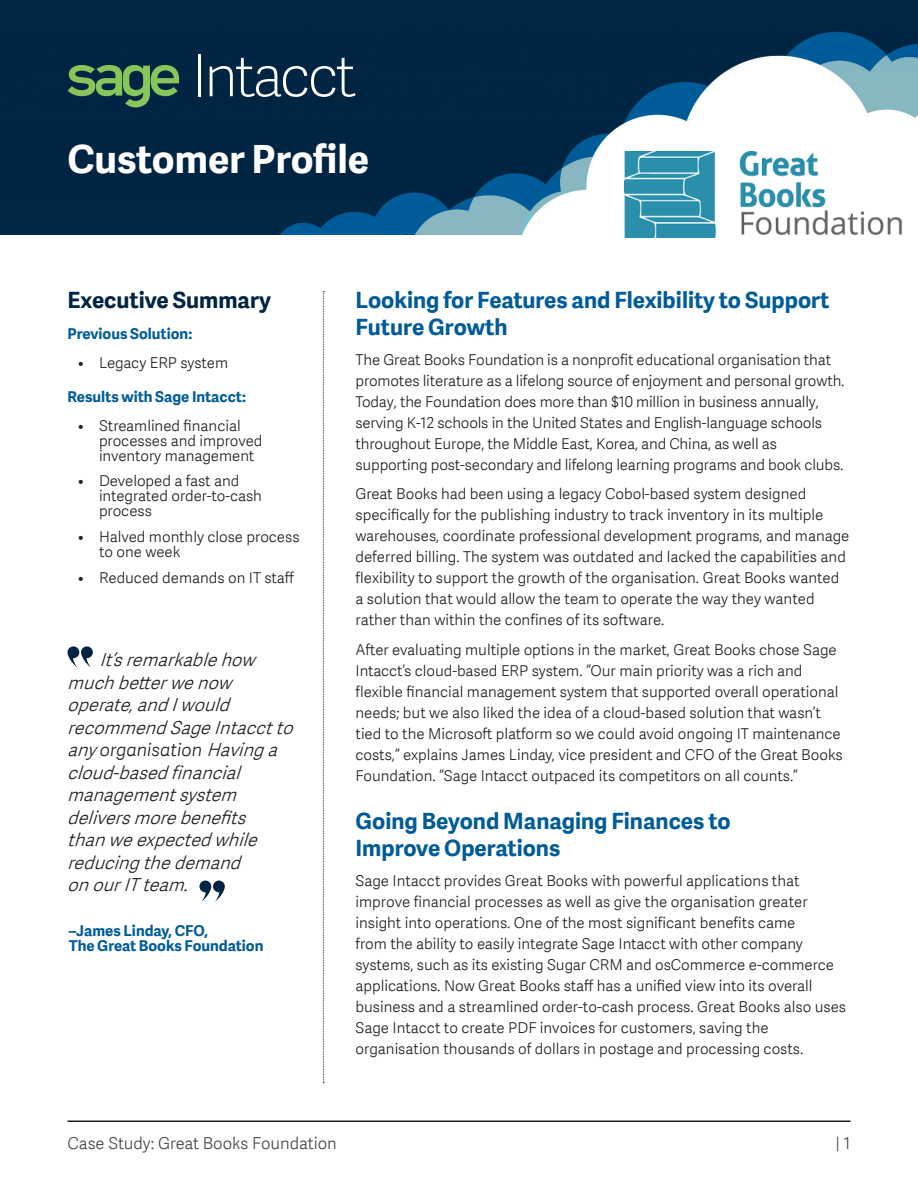
<style>
.page{position:relative;width:918px;height:1188px;background:#fff}
.page>*{position:absolute;margin:0;border:0;box-sizing:border-box;transform-origin:0 0}
.t1{font:700 39px "Adelle Sans SAGE";color:#fff}
.body_Copy_New{font:700 22.5px/27px "Adelle Sans SAGE";color:#005c98}
.LHS_Head{font:700 22.5px "Adelle Sans SAGE";color:#002442}
.Author{font:italic 18px/22.5px "Adelle Sans SAGE Lt";color:#231f20}
.Bottom_doc_title{font:16.5px "Adelle Sans SAGE Lt";color:#444644}
.body_Copy_New-2{font:15px/21px "Adelle Sans SAGE Lt";color:#231f20}
.LHS_bullet_head{font:700 15px "Adelle Sans SAGE";color:#005c98}
.Author-2{font:700 15px/15px "Adelle Sans SAGE";color:#005c98}
.s1{font-style:inherit}
</style>
<div class="page">
<img style="left:0;top:0;width:918px;height:234px">
<svg style="left:67px;top:65px;width:116px;height:43px"></svg>
<hr style="left:198px;top:54px;width:3px;height:42px;background:#fff">
<svg style="left:210px;top:58px;width:146px;height:39px"></svg>
<hr style="left:68px;top:1120px;width:783px;height:2px;background:#231f20">
<svg style="left:323px;top:291px;width:1px;height:792px"></svg>
<svg style="left:68px;top:646px;width:25px;height:21px"></svg>
<svg style="left:199px;top:881px;width:26px;height:20px"></svg>
<img style="left:624px;top:152px;width:280px;height:86px">
<h1 class="t1" style="left:68px;top:131px;width:303px">Customer Profile</h1>
<p class="LHS_Head" style="left:68px;top:284px;width:205px">Executive Summary</p>
<p class="LHS_bullet_head" style="left:68px;top:323px;width:126px">Previous Solution:</p>
<p class="body_Copy_New-2" style="left:78px;top:351px;width:152px">• Legacy ERP system</p>
<p class="LHS_bullet_head" style="left:68px;top:386px;width:180px">Results with Sage Intacct:</p>
<p class="body_Copy_New-2" style="left:99px;top:417px;width:165px;line-height:15px;text-indent:-21px">• Streamlined financial processes and improved inventory management</p>
<p class="body_Copy_New-2" style="left:99px;top:473px;width:165px;line-height:15px;text-indent:-21px">• Developed a fast and integrated order-to-cash process</p>
<p class="body_Copy_New-2" style="left:99px;top:529px;width:202px;line-height:15px;text-indent:-21px">• Halved monthly close process to one week</p>
<p class="body_Copy_New-2" style="left:78px;top:566px;width:218px">• Reduced demands on IT staff</p>
<p class="Author" style="left:67px;top:648px;width:234px;text-indent:32px">It’sremarkablehow muchbetterwenow operate,andIwould recommendSageIntacctto any <span class="s1">organisation</span> Havinga cloud-basedfinancial managementsystem deliversmorebenefits thanweexpectedwhile reducingthedemand onourITteam.</p>
<p class="Author-2" style="left:69px;top:923px;width:196px">–James Linday, CFO,<br>The Great Books Foundation</p>
<p class="body_Copy_New" style="left:356px;top:286px;width:475px">Looking for Features and Flexibility to Support<br>Future Growth</p>
<p class="body_Copy_New-2" style="left:356px;top:349px;width:491px">The Great Books Foundation is a nonprofit educational organisation that promotes literature as a lifelong source of enjoyment and personal growth.<br>Today, the Foundation does more than $10 million in business annually, serving K-12 schools in the United States and English-language schools throughout Europe, the Middle East, Korea, and China, as well as supporting post-secondary and lifelong learning programs and book clubs.</p>
<p class="body_Copy_New-2" style="left:356px;top:483px;width:495px">Great Books had been using a legacy Cobol-based system designed specifically for the publishing industry to track inventory in its multiple warehouses, coordinate professional development programs, and manage deferred billing. The system was outdated and lacked the capabilities and flexibility to support the growth of the organisation. Great Books wanted a solution that would allow the team to operate the way they wanted rather than within the confines of its software.</p>
<p class="body_Copy_New-2" style="left:356px;top:639px;width:489px">After evaluating multiple options in the market, Great Books chose Sage Intacct’s cloud-based ERP system. “Our main priority was a rich and flexible financial management system that supported overall operational needs; but we also liked the idea of a cloud-based solution that wasn’t tied to the Microsoft platform so we could avoid ongoing IT maintenance costs,” explains James Linday, vice president and CFO of the Great Books Foundation. “Sage Intacct outpaced its competitors on all counts.”</p>
<p class="body_Copy_New" style="left:356px;top:807px;width:377px">Going Beyond Managing Finances to<br>Improve Operations</p>
<p class="body_Copy_New-2" style="left:356px;top:869px;width:492px">Sage Intacct provides Great Books with powerful applications that improve financial processes as well as give the organisation greater insight into operations. One of the most significant benefits came<br>from the ability to easily integrate Sage Intacct with other company systems, such as its existing Sugar CRM and osCommerce e-commerce applications. Now Great Books staff has a unified view into its overall business and a streamlined order-to-cash process. Great Books also uses Sage Intacct to create PDF invoices for customers, saving the organisation thousands of dollars in postage and processing costs.</p>
<p class="Bottom_doc_title" style="left:68px;top:1132px;width:271px">Case Study: Great Books Foundation</p>
<p class="Bottom_doc_title" style="left:836px;top:1132px;width:17px">| 1</p>
</div>
